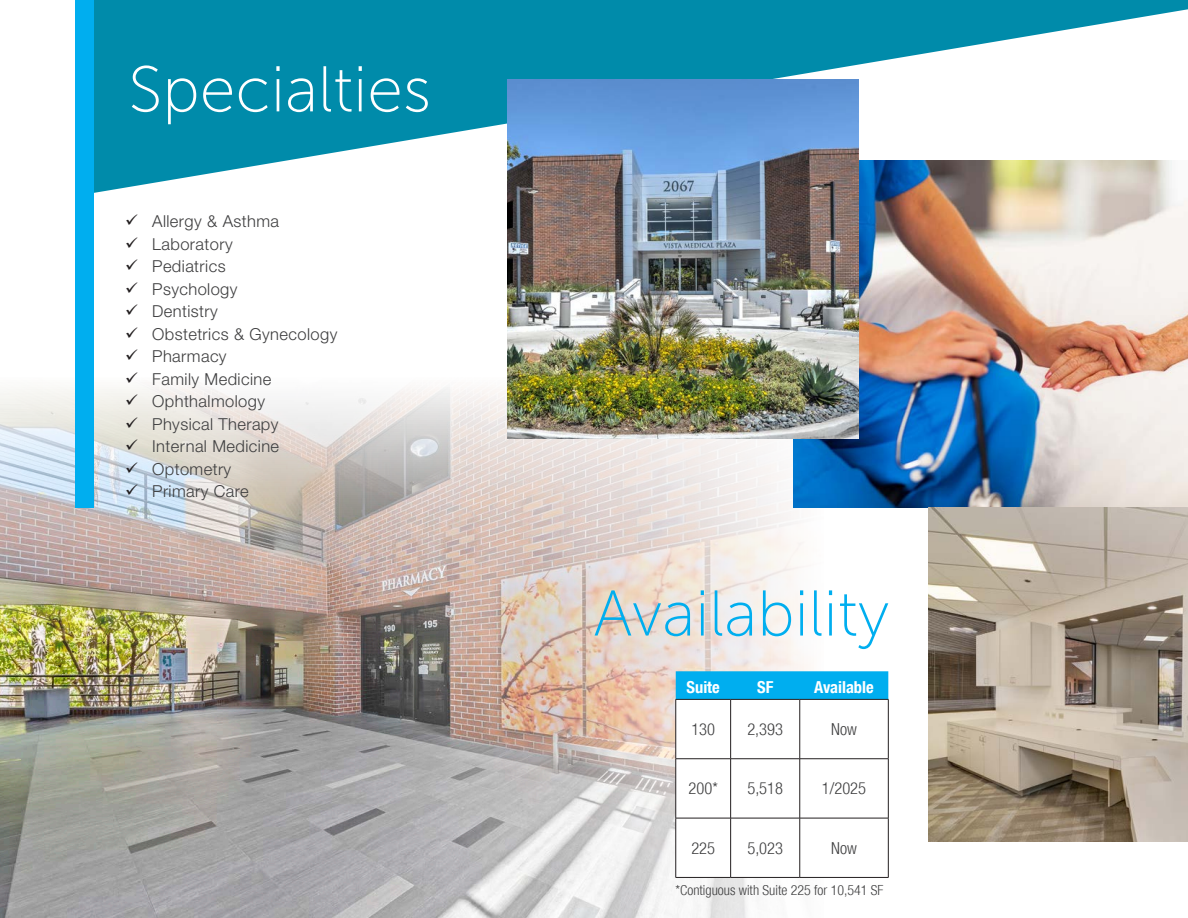
<style>
.page{position:relative;width:1188px;height:918px;background:#fff}
.page>*{position:absolute;margin:0;border:0;box-sizing:border-box;transform-origin:0 0}
._358_Header{font:64.5px "Museo Sans 100";color:#00aeef}
._358_Header-2{font:64.5px "Museo Sans 100";color:#fff}
.t1{font:300 16.5px "Helvetica Neue LT Std";letter-spacing:.025em;color:#3e3e3f}
._358_Header-3{font:300 condensed 16.5px "Helvetica Neue";color:#3e3e3f}
._358_Header-4{font:700 condensed 16.5px "Helvetica Neue";color:#fff}
.t2{font:300 condensed 13.95px "Helvetica Neue";color:#3e3e3f}
</style>
<div class="page">
<img style="left:0;top:377px;width:824px;height:541px">
<img style="left:793px;top:194px;width:395px;height:313px">
<svg style="left:93px;top:0;width:1095px;height:194px;fill:#008baa"></svg>
<img style="left:508px;top:80px;width:350px;height:358px">
<img style="left:929px;top:507px;width:259px;height:335px">
<div style="left:75px;top:0;width:18px;height:507px;background:#00aeef"></div>
<svg style="left:676px;top:671px;width:212px;height:206px"></svg>
<hr style="left:676px;top:699px;width:55px;height:1px;background:#231f20">
<hr style="left:676px;top:700px;width:1px;height:59px;background:#231f20">
<hr style="left:731px;top:699px;width:69px;height:1px;background:#231f20">
<hr style="left:730px;top:700px;width:1px;height:59px;background:#231f20">
<hr style="left:800px;top:699px;width:89px;height:1px;background:#231f20">
<hr style="left:800px;top:700px;width:1px;height:59px;background:#231f20">
<hr style="left:888px;top:700px;width:1px;height:59px;background:#231f20">
<hr style="left:676px;top:758px;width:55px;height:1px;background:#231f20">
<hr style="left:676px;top:759px;width:1px;height:59px;background:#231f20">
<hr style="left:731px;top:758px;width:69px;height:1px;background:#231f20">
<hr style="left:730px;top:759px;width:1px;height:59px;background:#231f20">
<hr style="left:800px;top:758px;width:89px;height:1px;background:#231f20">
<hr style="left:800px;top:759px;width:1px;height:59px;background:#231f20">
<hr style="left:888px;top:759px;width:1px;height:59px;background:#231f20">
<hr style="left:676px;top:818px;width:55px;height:1px;background:#231f20">
<hr style="left:676px;top:818px;width:1px;height:59px;background:#231f20">
<hr style="left:731px;top:818px;width:69px;height:1px;background:#231f20">
<hr style="left:730px;top:818px;width:1px;height:59px;background:#231f20">
<hr style="left:800px;top:818px;width:89px;height:1px;background:#231f20">
<hr style="left:800px;top:818px;width:1px;height:59px;background:#231f20">
<hr style="left:888px;top:818px;width:1px;height:59px;background:#231f20">
<hr style="left:676px;top:877px;width:55px;height:1px;background:#231f20">
<hr style="left:731px;top:877px;width:69px;height:1px;background:#231f20">
<hr style="left:800px;top:877px;width:89px;height:1px;background:#231f20">
<svg style="left:126px;top:377px;width:12px;height:6px"></svg>
<svg style="left:126px;top:395px;width:12px;height:10px"></svg>
<svg style="left:126px;top:417px;width:12px;height:11px"></svg>
<svg style="left:126px;top:440px;width:12px;height:10px"></svg>
<svg style="left:126px;top:462px;width:12px;height:11px"></svg>
<svg style="left:126px;top:485px;width:12px;height:10px"></svg>
<p class="_358_Header-2" style="left:128px;top:55px;width:304px">Specialties</p>
<p class="t1" style="left:152px;top:211px;width:128px">Allergy &amp; Asthma</p>
<p class="t1" style="left:152px;top:234px;width:82px">Laboratory</p>
<p class="t1" style="left:152px;top:256px;width:75px">Pediatrics</p>
<p class="t1" style="left:152px;top:279px;width:87px">Psychology</p>
<p class="t1" style="left:152px;top:301px;width:67px">Dentistry</p>
<p class="t1" style="left:152px;top:324px;width:187px">Obstetrics &amp; Gynecology</p>
<p class="t1" style="left:152px;top:346px;width:76px">Pharmacy</p>
<p class="t1" style="left:152px;top:369px;width:121px">Family Medicine</p>
<p class="t1" style="left:152px;top:391px;width:114px">Ophthalmology</p>
<p class="t1" style="left:152px;top:414px;width:128px">Physical Therapy</p>
<p class="t1" style="left:152px;top:436px;width:129px">Internal Medicine</p>
<p class="t1" style="left:152px;top:459px;width:81px">Optometry</p>
<p class="t1" style="left:152px;top:481px;width:98px">Primary Care</p>
<p class="_358_Header" style="left:593px;top:579px;width:297px">Availability</p>
<p class="_358_Header-4" style="left:687px;top:678px;width:35px">Suite</p>
<p class="_358_Header-4" style="left:757px;top:678px;width:18px">SF</p>
<p class="_358_Header-4" style="left:814px;top:678px;width:61px">Available</p>
<p class="_358_Header-3" style="left:691px;top:720px;width:25px">130</p>
<p class="_358_Header-3" style="left:747px;top:720px;width:37px">2,393</p>
<p class="_358_Header-3" style="left:831px;top:720px;width:27px">Now</p>
<p class="_358_Header-3" style="left:689px;top:779px;width:31px">200*</p>
<p class="_358_Header-3" style="left:747px;top:779px;width:37px">5,518</p>
<p class="_358_Header-3" style="left:822px;top:779px;width:46px">1/2025</p>
<p class="_358_Header-3" style="left:691px;top:838px;width:25px">225</p>
<p class="_358_Header-3" style="left:747px;top:838px;width:37px">5,023</p>
<p class="_358_Header-3" style="left:831px;top:838px;width:27px">Now</p>
<p class="t2" style="left:676px;top:883px;width:209px">*Contiguous with Suite 225 for 10,541 SF</p>
</div>
